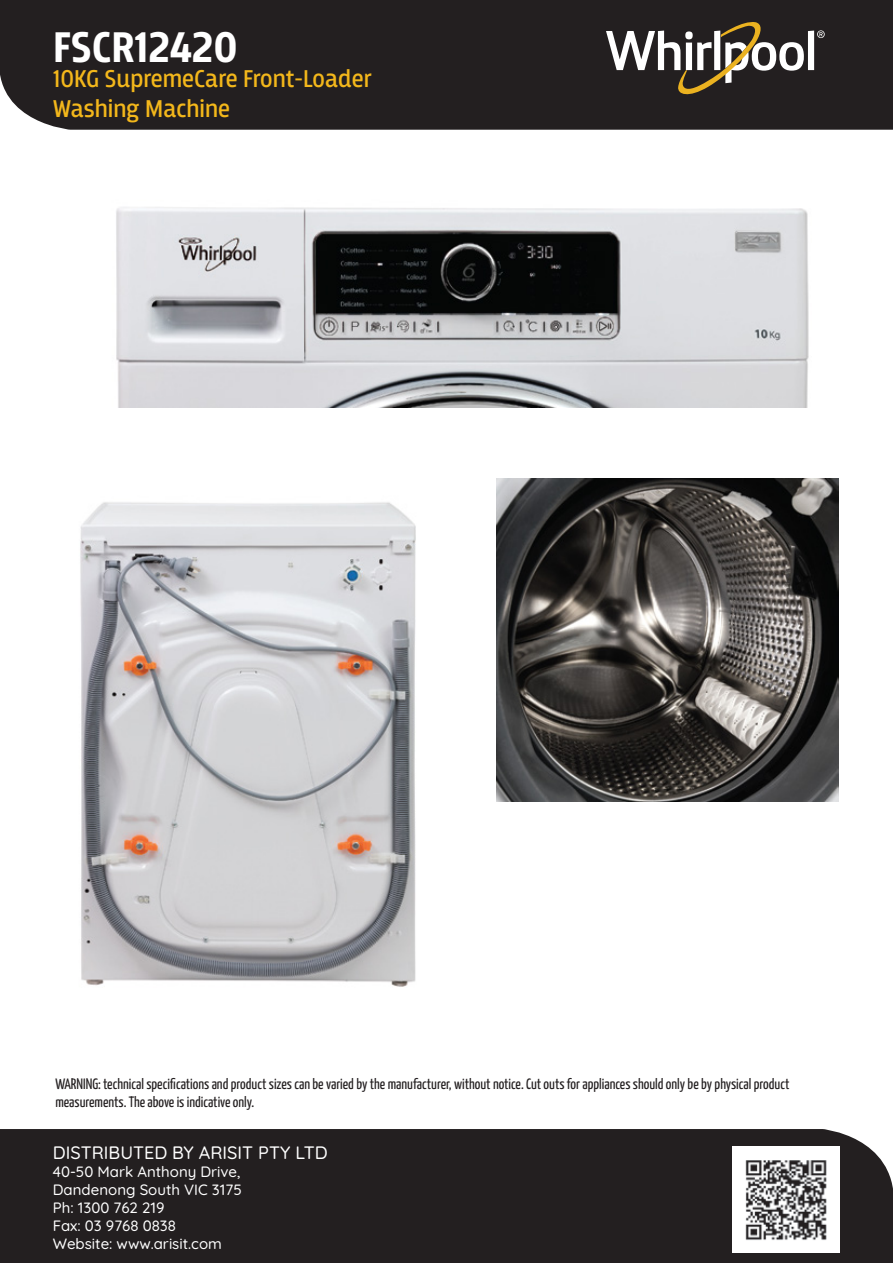
<style>
.page{position:relative;width:893px;height:1263px;background:#fff}
.page>*{position:absolute;margin:0;border:0;box-sizing:border-box;transform-origin:0 0}
.t1{font:700 45px "Breakers";color:#fff}
.t2{font:25.5px/30.6px "Breakers";color:#f3b71b}
.t3{font:500 18px "Quicksand";color:#fff}
.t4{font:15px/18px "Yanone Kaffeesatz";color:#231f20}
.t5{font:500 15px/18px "Quicksand";color:#fff}
.s1{color:#f4b81a}
</style>
<div class="page">
<div style="left:0;top:0;width:893px;height:130px;background:#231f20"></div>
<div style="left:0;top:1129px;width:893px;height:134px;background:#231f20"></div>
<img style="left:80px;top:502px;width:336px;height:485px">
<img style="left:497px;top:479px;width:341px;height:323px">
<img style="left:116px;top:207px;width:693px;height:201px">
<img style="left:733px;top:1146px;width:106px;height:106px">
<svg style="left:606px;top:20px;width:219px;height:78px"></svg>
<h1 class="t1" style="left:53px;top:21px;width:186px">FSCR12420</h1>
<h2 class="t2" style="left:53px;top:63px;width:320px">10KG SupremeCare Front-Loader<br>Washing Mac<span class="s1">hine</span></h2>
<p class="t4" style="left:55px;top:1074px;width:736px">WARNING: technical specifications and product sizes can be varied by the manufacturer, without notice. Cut outs for appliances should only be by physical product measurements. The above is indicative only.</p>
<p class="t3" style="left:53px;top:1138px;width:276px">DISTRIBUTED BY ARISIT PTY LTD</p>
<p class="t5" style="left:53px;top:1161px;width:190px">40-50 Mark Anthony Drive,<br>Dandenong South VIC 3175<br>Ph: 1300 762 219<br>Fax: 03 9768 0838<br>Website: www.arisit.com</p>
</div>
